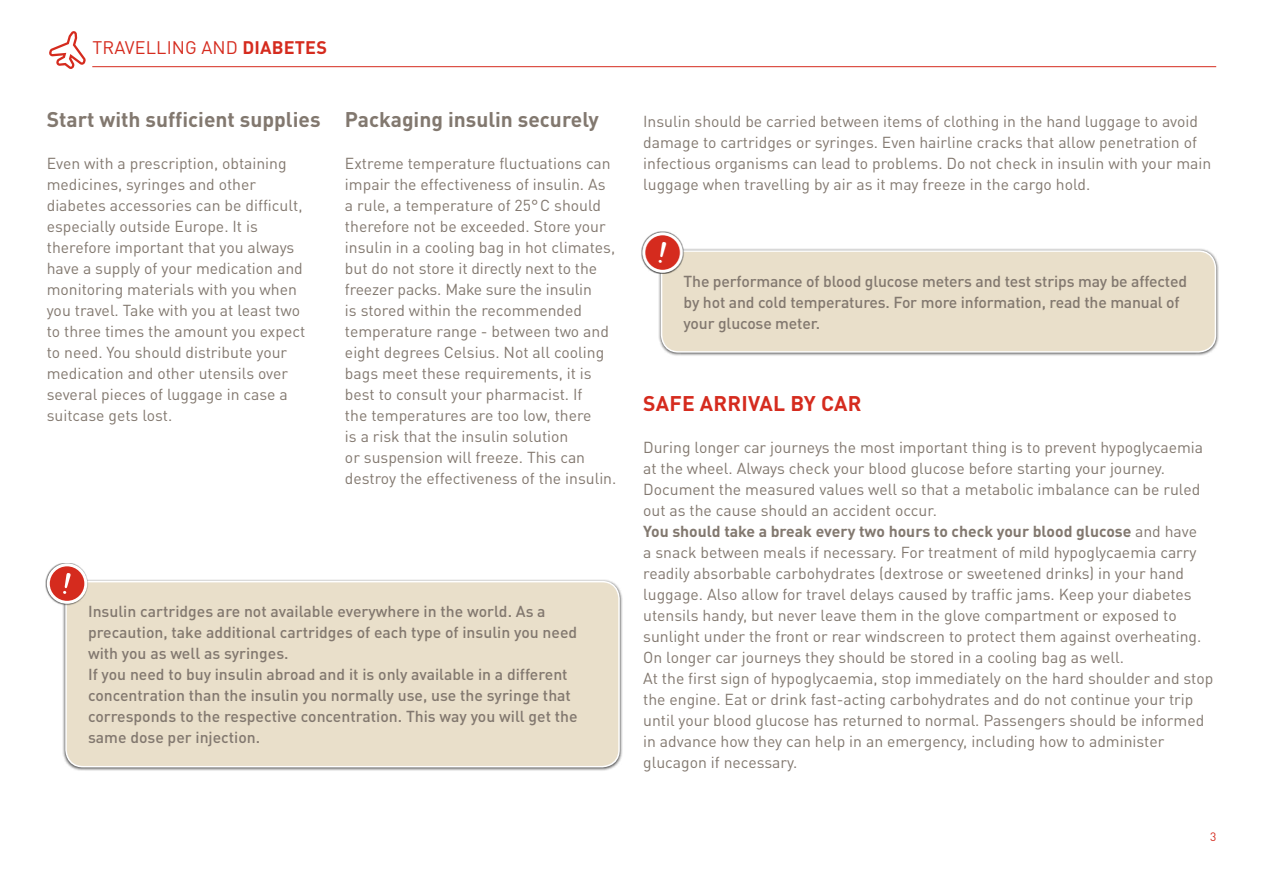
<style>
.page{position:relative;width:1263px;height:893px;background:#fff}
.page>*{position:absolute;margin:0;border:0;box-sizing:border-box;transform-origin:0 0}
.t1{font:700 21px "DIN Pro";color:#82786f}
.t2{font:700 21px "DIN Pro";letter-spacing:.01em;color:#d52b1e}
.t3{font:18px "DIN Pro";letter-spacing:.01em;color:#d52b1e}
.t4{font:15.75px/21px "DIN Pro";color:#82786f}
.t5{font:500 15.75px/21px "DIN Pro";color:#82786f}
.t6{font:12px "DIN Pro";color:#d52b1e}
.s1{font-weight:700}
</style>
<div class="page">
<hr style="left:92px;top:66px;width:1124px;height:1px;background:#d52b1e">
<svg style="left:49px;top:31px;width:37px;height:38px"></svg>
<div style="left:658px;top:248px;width:561px;height:108px;background:#000;opacity:.7"></div>
<div style="left:661px;top:251px;width:554px;height:101px;background:#e9dfca;border-radius:17px"></div>
<div style="left:661px;top:250px;width:555px;height:103px;border:2px solid #fff;border-radius:17px"></div>
<div style="left:62px;top:579px;width:560px;height:192px;background:#000;opacity:.7"></div>
<div style="left:66px;top:582px;width:553px;height:185px;background:#e9dfca;border-radius:17px"></div>
<div style="left:65px;top:581px;width:555px;height:186px;border:2px solid #fff;border-radius:17px"></div>
<div style="left:46px;top:563px;width:43px;height:42px;background:#000;opacity:.7"></div>
<div style="left:48px;top:565px;width:38px;height:37px;background:#d52b1e;border-radius:50%"></div>
<div style="left:47px;top:563px;width:40px;height:41px;border:3px solid #fff;border-radius:50%"></div>
<svg style="left:63px;top:573px;width:8px;height:21px"></svg>
<div style="left:641px;top:232px;width:44px;height:42px;background:#000;opacity:.7"></div>
<div style="left:641px;top:232px;width:43px;height:42px;background:#000;opacity:.7"></div>
<div style="left:644px;top:234px;width:37px;height:37px;background:#d52b1e;border-radius:50%"></div>
<div style="left:642px;top:232px;width:41px;height:41px;border:3px solid #fff;border-radius:50%"></div>
<svg style="left:658px;top:242px;width:9px;height:21px"></svg>
<p class="t3" style="left:92px;top:33px;width:236px">TRAVELLING AND <span class="s1">DIABETES</span></p>
<h1 class="t1" style="left:47px;top:102px;width:275px">Start with sufficient supplies</h1>
<p class="t4" style="left:47px;top:152px;width:260px">Even with a prescription, obtaining medicines, syringes and other diabetes accessories can be difficult, especially outside Europe. It is therefore important that you always have a supply of your medication and monitoring materials with you when you travel. Take with you at least two to three times the amount you expect to need. You should distribute your medication and other utensils over several pieces of luggage in case a suitcase gets lost.</p>
<h1 class="t1" style="left:345px;top:102px;width:256px">Packaging insulin securely</h1>
<p class="t4" style="left:345px;top:152px;width:273px">Extreme temperature fluctuations can impair the effectiveness of insulin. As a rule, a temperature of 25°C should therefore not be exceeded. Store your insulin in a cooling bag in hot climates, but do not store it directly next to the freezer packs. Make sure the insulin<br>is stored within the recommended temperature range - between two and eight degrees Celsius. Not all cooling bags meet these requirements, it is best to consult your pharmacist. If<br>the temperatures are too low, there<br>is a risk that the insulin solution<br>or suspension will freeze. This can destroy the effectiveness of the insulin.</p>
<p class="t5" style="left:88px;top:600px;width:491px">Insulin cartridges are not available everywhere in the world. As a precaution, take additional cartridges of each type of insulin you need with you as well as syringes.<br>If you need to buy insulin abroad and it is only available in a different concentration than the insulin you normally use, use the syringe that corresponds to the respective concentration. This way you will get the same dose per injection.</p>
<p class="t4" style="left:643px;top:110px;width:570px">Insulin should be carried between items of clothing in the hand luggage to avoid damage to cartridges or syringes. Even hairline cracks that allow penetration of infectious organisms can lead to problems. Do not check in insulin with your main luggage when travelling by air as it may freeze in the cargo hold.</p>
<p class="t5" style="left:684px;top:270px;width:505px">The performance of blood glucose meters and test strips may be affected by hot and cold temperatures. For more information, read the manual of your glucose meter.</p>
<h1 class="t2" style="left:643px;top:386px;width:220px">SAFE ARRIVAL BY CAR</h1>
<p class="t4" style="left:643px;top:435px;width:572px">During longer car journeys the most important thing is to prevent hypoglycaemia at the wheel. Always check your blood glucose before starting your journey.<br>Document the measured values well so that a metabolic imbalance can be ruled out as the cause should an accident occur.<br><span class="s1">You should take a break every two hours to check your blood glucose</span> and have<br>a snack between meals if necessary. For treatment of mild hypoglycaemia carry readily absorbable carbohydrates (dextrose or sweetened drinks) in your hand luggage. Also allow for travel delays caused by traffic jams. Keep your diabetes utensils handy, but never leave them in the glove compartment or exposed to sunlight under the front or rear windscreen to protect them against overheating.<br>On longer car journeys they should be stored in a cooling bag as well.<br>At the first sign of hypoglycaemia, stop immediately on the hard shoulder and stop the engine. Eat or drink fast-acting carbohydrates and do not continue your trip until your blood glucose has returned to normal. Passengers should be informed in advance how they can help in an emergency, including how to administer glucagon if necessary.</p>
<p class="t6" style="left:1210px;top:828px;width:8px">3</p>
</div>
